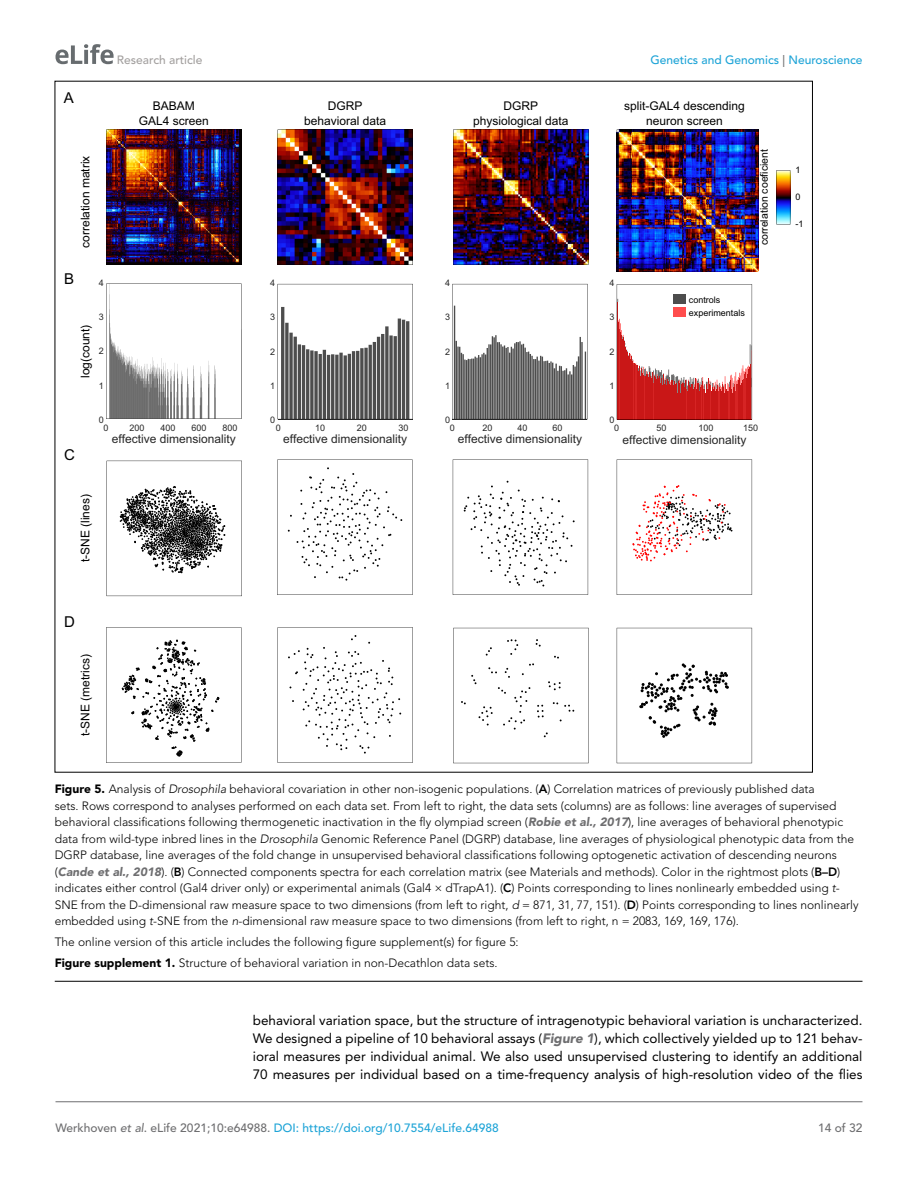
<style>
.page{position:relative;width:918px;height:1188px;background:#fff}
.page>*{position:absolute;margin:0;border:0;box-sizing:border-box;transform-origin:0 0}
.t1{font:15px "Arial";color:#000}
.t2{font:13.5px/18px "Avenir LT Std";color:#000;text-align:justify}
.t3{font:300 12px/16.5px "Avenir LT Std";color:#000}
.t4{font:12px/14.4px "Arial";color:#000;text-align:center}
.t5{font:500 12px "Avenir LT Std";color:#1ea4d7}
.t6{font:12px "Arial";color:#262626}
.t7{font:500 12px "Avenir LT Std";color:#a3a09f}
.t8{font:500 12px "Avenir LT Std";color:#6e6e70}
.t9{font:10.5px "Arial";color:#000}
.t10{font:9px "Arial";color:#262626}
.t11{font:9px/12.8px "Arial";color:#000}
.s1{color:#6e6e70}
.s2{font-weight:900}
.s3{font-style:italic}
.s4{font-weight:800}
.s5{font-weight:900;font-style:italic;color:#6e6e70}
.s6{font-style:italic;color:#6e6e70}
</style>
<div class="page">
<svg style="left:56px;top:44px;width:58px;height:20px"></svg>
<hr style="left:56px;top:1101px;width:806px;height:1px;background:#6e6e70">
<hr style="left:55px;top:981px;width:807px;height:1px;background:#000">
<img style="left:617px;top:130px;width:142px;height:141px">
<svg style="left:107px;top:461px;width:135px;height:135px"></svg>
<svg style="left:106px;top:627px;width:135px;height:136px"></svg>
<svg style="left:106px;top:284px;width:136px;height:135px"></svg>
<svg style="left:278px;top:130px;width:135px;height:135px;background:#461641"></svg>
<svg style="left:277px;top:460px;width:136px;height:135px"></svg>
<svg style="left:278px;top:627px;width:135px;height:136px"></svg>
<svg style="left:278px;top:284px;width:135px;height:135px"></svg>
<hr style="left:278px;top:419px;width:135px;height:1px;background:#262626">
<img style="left:453px;top:130px;width:135px;height:135px">
<svg style="left:453px;top:459px;width:135px;height:136px"></svg>
<svg style="left:453px;top:628px;width:136px;height:135px"></svg>
<svg style="left:452px;top:284px;width:136px;height:135px"></svg>
<hr style="left:452px;top:419px;width:135px;height:1px;background:#262626">
<img style="left:617px;top:130px;width:135px;height:135px">
<svg style="left:617px;top:284px;width:136px;height:136px"></svg>
<svg style="left:617px;top:459px;width:135px;height:136px"></svg>
<svg style="left:776px;top:170px;width:14px;height:54px"></svg>
<svg style="left:617px;top:628px;width:135px;height:135px"></svg>
<img style="left:106px;top:130px;width:136px;height:135px">
<p class="t1" style="left:64px;top:87px;width:12px">A</p>
<p class="t4" style="left:78px;top:248px;width:94px;rotate:-90deg">correlation matrix</p>
<p class="t1" style="left:64px;top:268px;width:12px">B</p>
<p class="t10" style="left:99px;top:277px;width:7px">4</p>
<p class="t10" style="left:99px;top:311px;width:7px">3</p>
<p class="t4" style="left:78px;top:378px;width:55px;rotate:-90deg">log(count)</p>
<p class="t10" style="left:99px;top:345px;width:7px">2</p>
<p class="t10" style="left:99px;top:379px;width:7px">1</p>
<p class="t7" style="left:117px;top:53px;width:87px">Research article</p>
<p class="t5" style="left:650px;top:53px;width:214px">Genetics and Genomics <span class="s1">|</span> Neuroscience</p>
<p class="t4" style="left:139px;top:99px;width:72px">BABAM<br>GAL4 screen</p>
<p class="t4" style="left:304px;top:99px;width:84px">DGRP behavioral data</p>
<p class="t4" style="left:473px;top:99px;width:97px">DGRP physiological data</p>
<p class="t4" style="left:624px;top:99px;width:122px">split-GAL4 descending neuron screen</p>
<p class="t9" style="left:757px;top:245px;width:98px;rotate:-90deg">correlation coeficient</p>
<p class="t11" style="left:795px;top:163px;width:7px">1</p>
<p class="t11" style="left:795px;top:190px;width:7px">0</p>
<p class="t11" style="left:795px;top:217px;width:10px">-1</p>
<p class="t10" style="left:270px;top:277px;width:7px">4</p>
<p class="t10" style="left:445px;top:277px;width:7px">4</p>
<p class="t10" style="left:609px;top:277px;width:7px">4</p>
<p class="t10" style="left:270px;top:311px;width:7px">3</p>
<p class="t10" style="left:445px;top:311px;width:7px">3</p>
<p class="t10" style="left:609px;top:311px;width:7px">3</p>
<p class="t11" style="left:689px;top:293px;width:58px">controls experimentals</p>
<p class="t10" style="left:270px;top:345px;width:7px">2</p>
<p class="t10" style="left:445px;top:345px;width:7px">2</p>
<p class="t10" style="left:609px;top:345px;width:7px">2</p>
<p class="t10" style="left:270px;top:379px;width:7px">1</p>
<p class="t10" style="left:445px;top:379px;width:7px">1</p>
<p class="t10" style="left:609px;top:380px;width:7px">1</p>
<p class="t1" style="left:64px;top:444px;width:12px">C</p>
<p class="t10" style="left:99px;top:413px;width:7px">0</p>
<p class="t10" style="left:104px;top:421px;width:7px">0</p>
<p class="t10" style="left:130px;top:421px;width:17px">200</p>
<p class="t10" style="left:161px;top:421px;width:17px">400</p>
<p class="t10" style="left:191px;top:421px;width:17px">600</p>
<p class="t10" style="left:222px;top:421px;width:17px">800</p>
<p class="t6" style="left:112px;top:431px;width:126px">effective dimensionality</p>
<p class="t4" style="left:78px;top:562px;width:70px;rotate:-90deg">t-SNE (lines)</p>
<p class="t1" style="left:64px;top:612px;width:12px">D</p>
<p class="t4" style="left:78px;top:736px;width:83px;rotate:-90deg">t-SNE (metrics)</p>
<p class="t10" style="left:270px;top:414px;width:7px">0</p>
<p class="t10" style="left:276px;top:422px;width:7px">0</p>
<p class="t10" style="left:315px;top:422px;width:12px">10</p>
<p class="t10" style="left:357px;top:422px;width:12px">20</p>
<p class="t10" style="left:399px;top:422px;width:12px">30</p>
<p class="t6" style="left:283px;top:431px;width:126px">effective dimensionality</p>
<p class="t10" style="left:445px;top:414px;width:7px">0</p>
<p class="t10" style="left:450px;top:422px;width:7px">0</p>
<p class="t10" style="left:482px;top:422px;width:12px">20</p>
<p class="t10" style="left:518px;top:422px;width:12px">40</p>
<p class="t10" style="left:553px;top:422px;width:12px">60</p>
<p class="t6" style="left:458px;top:431px;width:126px">effective dimensionality</p>
<p class="t10" style="left:609px;top:414px;width:7px">0</p>
<p class="t10" style="left:614px;top:422px;width:7px">0</p>
<p class="t10" style="left:657px;top:422px;width:12px">50</p>
<p class="t10" style="left:698px;top:422px;width:17px">100</p>
<p class="t10" style="left:743px;top:422px;width:17px">150</p>
<p class="t6" style="left:622px;top:431px;width:126px">effective dimensionality</p>
<p class="t3" style="left:55px;top:781px;width:805px"><span class="s2">Figure 5.</span> Analysis of <span class="s3">Drosophila</span> behavioral covariation in other non-isogenic populations. (<span class="s4">A</span>) Correlation matrices of previously published data<br>sets. Rows correspond to analyses performed on each data set. From left to right, the data sets (columns) are as follows: line averages of supervised behavioral classifications following thermogenetic inactivation in the fly olympiad screen (<span class="s5">Robie et al., 2017</span>), line averages of behavioral phenotypic data from wild-type inbred lines in the <span class="s3">Drosophila</span> Genomic Reference Panel (DGRP) database, line averages of physiological phenotypic data from the DGRP database, line averages of the fold change in unsupervised behavioral classifications following optogenetic activation of descending neurons (<span class="s5">Cande et al., 2018</span>). (<span class="s4">B</span>) Connected components spectra for each correlation matrix (see Materials and methods). Color in the rightmost plots (<span class="s4">B–D</span>) indicates either control (Gal4 driver only) or experimental animals (Gal4 × dTrapA1). (<span class="s4">C</span>) Points corresponding to lines nonlinearly embedded using <span class="s3">t</span>-SNE from the D-dimensional raw measure space to two dimensions (from left to right, <span class="s3">d</span> = 871, 31, 77, 151). (<span class="s4">D</span>) Points corresponding to lines nonlinearly embedded using <span class="s3">t</span>-SNE from the <span class="s3">n</span>-dimensional raw measure space to two dimensions (from left to right, n = 2083, 169, 169, 176).</p>
<p class="t3" style="left:55px;top:932px;width:466px;line-height:21px">The online version of this article includes the following figure supplement(s) for figure 5:<br><span class="s2">Figure supplement 1.</span> Structure of behavioral variation in non-Decathlon data sets.</p>
<p class="t2" style="left:253px;top:1012px;width:611px">behavioral variation space, but the structure of intragenotypic behavioral variation is uncharacterized.<br>We designed a pipeline of 10 behavioral assays (<span class="s5">Figure 1</span>), which collectively yielded up to 121 behav&shy;ioral measures per individual animal. We also used unsupervised clustering to identify an additional 70 measures per individual based on a time-frequency analysis of high-resolution video of the flies</p>
<p class="t5" style="left:56px;top:1121px;width:445px"><span class="s1">Werkhoven</span> <span class="s6">et al</span><span class="s1">. eLife 2021;10:e64988.</span> DOI: https://doi.org/10.7554/eLife.64988</p>
<p class="t8" style="left:818px;top:1121px;width:46px">14 of 32</p>
</div>
